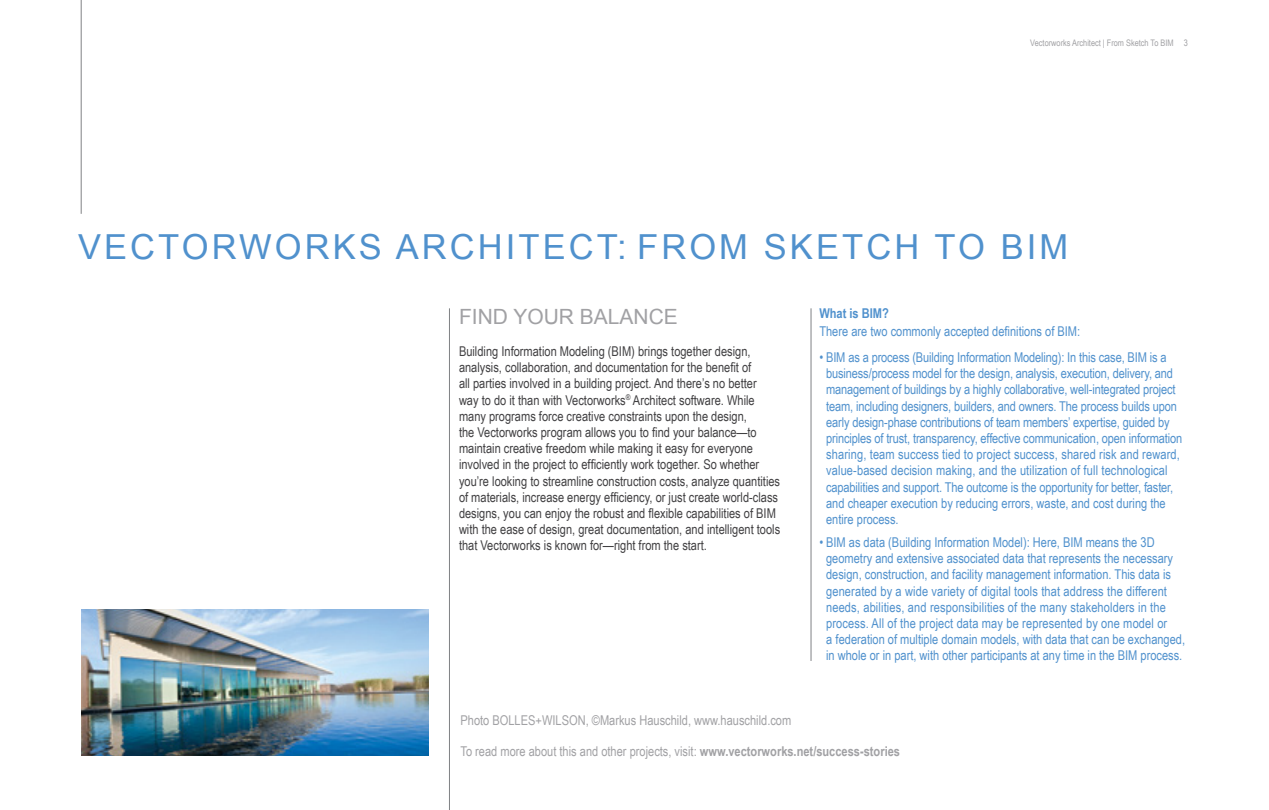
<style>
.page{position:relative;width:1269px;height:810px;background:#fff}
.page>*{position:absolute;margin:0;border:0;box-sizing:border-box;transform-origin:0 0}
.t1{font:34.5px "Arial";letter-spacing:.09em;color:#5091cd}
.t2{font:21px "Arial";color:#a1a1a4}
.t3{font:13.5px/16.2px "Arial Narrow";color:#5091cd}
.t4{font:13.5px/16.2px "Arial Narrow";color:#414042}
.t5{font:13.5px "Arial Narrow";color:#a1a1a4}
.t6{font:700 13.5px "Arial Narrow";color:#5091cd}
.t7{font:9px "Arial Narrow";color:#a1a1a4}
.s1{font-style:inherit}
.s2{font-weight:700}
</style>
<div class="page">
<hr style="left:81px;top:0;width:1px;height:214px;background:#808285">
<hr style="left:449px;top:308px;width:1px;height:502px;background:#808285">
<hr style="left:811px;top:308px;width:1px;height:353px;background:#808285">
<img style="left:81px;top:609px;width:348px;height:147px">
<p class="t7" style="left:1030px;top:36px;width:159px">Vectorworks Architect | From Sketch To BIM 3</p>
<h1 class="t1" style="left:78px;top:224px;width:992px">VECTORWORKS ARCHITECT: FROM SKETCH TO BIM</h1>
<h2 class="t2" style="left:459px;top:303px;width:220px">FIND YOUR BALANCE</h2>
<p class="t4" style="left:459px;top:343px;width:323px">Building Information Modeling (BIM) brings together design, analysis, collaboration, and documentation for the benefit of<br>all parties involved in a building project. And there’s no better<br>way to do it than with Vectorworks<sup>®</sup> Architect software. While many programs force creative constraints upon the design,<br>the Vectorworks program allows you to find your balance—to maintain creative freedom while making it easy for everyone involved in the project to efficiently work together. So whether you’re looking to streamline construction costs, analyze quantities of materials, increase energy efficiency, or just create world-class designs, you can enjoy the robust and flexible capabilities of BIM with the ease of design, great documentation, and intelligent tools that Vectorworks is known for—right from the start.</p>
<p class="t6" style="left:819px;top:303px;width:71px">What is BIM?</p>
<p class="t3" style="left:819px;top:323px;width:262px">There are two commonly accepted definitions of BIM:</p>
<p class="t3" style="left:826px;top:349px;width:358px;text-indent:-7px">• BIM as a process (Building Information Modeling): In this case, BIM is a business/process model for the design, analysis, execution, delivery, and management of buildings by a highly collaborative, well-integrated project team, including designers, builders, and owners. The process builds upon early design-phase contributions of team members’ expertise, guided by principles of trust, transparency, effective communication, open information sharing, team success tied to project success, shared risk and reward, value-based decision making, and the utilization of full technological capabilities and support. The outcome is the opportunity for better, faster, and cheaper execution by reducing errors, waste, and cost during the entire process.</p>
<p class="t3" style="left:826px;top:534px;width:361px;text-indent:-7px">• BIM as data (Building Information Model): Here, BIM means the 3D geometry and extensive associated data that represents the necessary design, construction, and facility management information. This data is generated by a wide variety of digital tools that address the different needs, abilities, and responsibilities of the many stakeholders in the process. All of the project data may be represented by one model or<br>a federation of multiple domain models, with data that can be exchanged, in whole or in part, with other participants at any time in the BIM process.</p>
<p class="t5" style="left:460px;top:710px;width:332px">Photo BOLLES+WILSON, <span class="s1">©</span>Markus Hauschild, www.hauschild.com</p>
<p class="t5" style="left:460px;top:741px;width:441px">To read more about this and other projects, visit: <span class="s2">www.vectorworks.net/success-stories</span></p>
</div>
